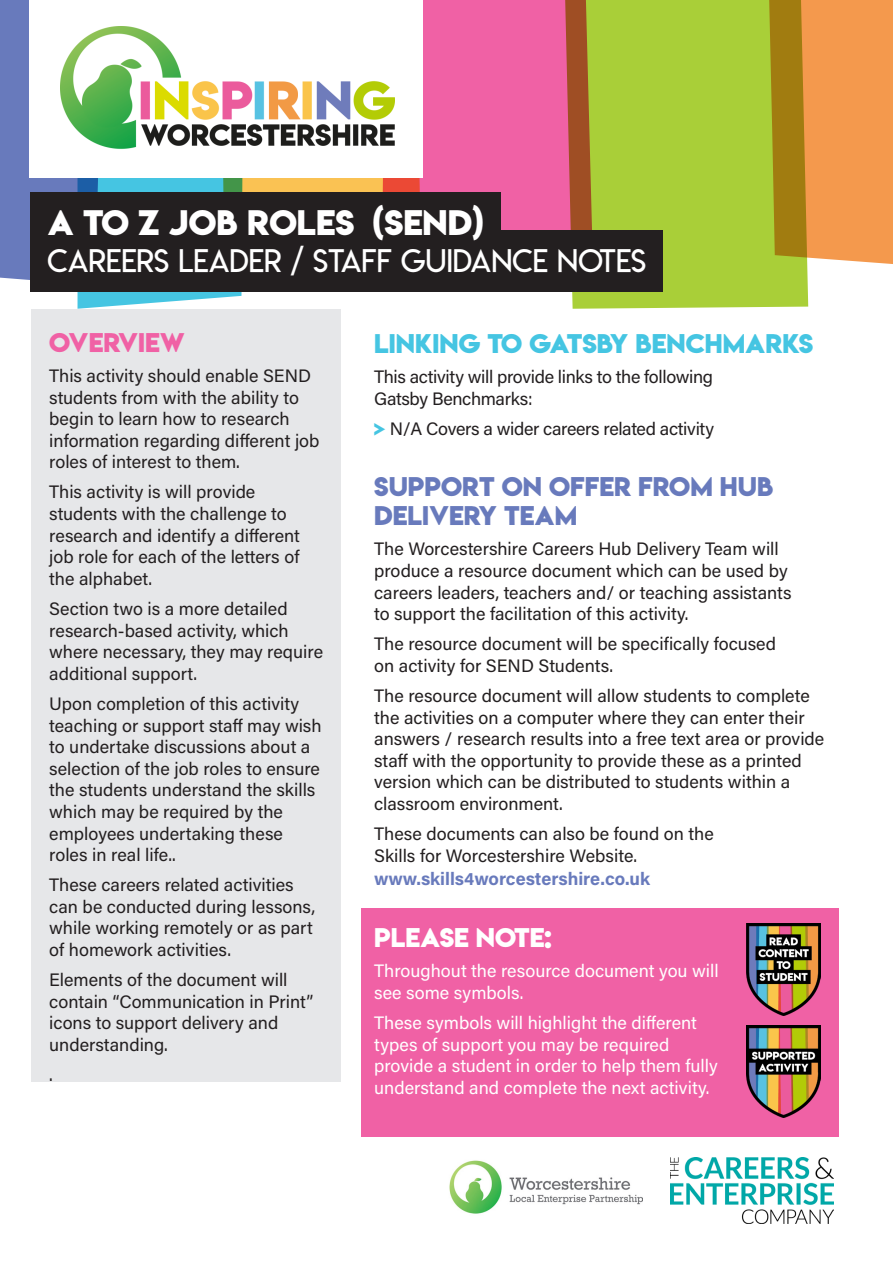
<style>
.page{position:relative;width:893px;height:1263px;background:#fff}
.page>*{position:absolute;margin:0;border:0;box-sizing:border-box;transform-origin:0 0}
.t1{font:31.5px "Lemon Milklight";color:#fff}
.t2{font:31.5px "Lemon Milkbold";color:#fff}
.BODY{font:24px/28.8px "Lemon Milkbold";color:#687abc}
.BODY-2{font:24px "Lemon Milkbold";color:#45c5e2}
.BODY-3{font:24px "Lemon Milkbold";color:#fff}
.BODY-4{font:24px "Lemon Milkbold";color:#f061a5}
.BODY-5{font:18px/21.6px "Acumin Pro";color:#231f20}
.BODY-6{font:18px/21.6px "Acumin Pro";color:#fff}
.BODY-7{font:18px/21.6px "Acumin Pro";letter-spacing:-.02em;color:#231f20}
.BODY-8{font:700 18px "Acumin Pro";color:#687abc}
.s1{font-family:"Lemon Milkbold";color:#45c5e2}
</style>
<div class="page">
<div style="left:31px;top:309px;width:309px;height:773px;background:#e6e7e9"></div>
<div style="left:0;top:0;width:78px;height:280px;background:#687abc"></div>
<svg style="left:78px;top:178px;width:164px;height:131px;fill:#45c5e2"></svg>
<svg style="left:221px;top:178px;width:161px;height:14px;background:#e1bc53"></svg>
<div style="left:382px;top:0;width:165px;height:230px;background:#f061a5"></div>
<svg style="left:547px;top:0;width:261px;height:309px;background:#afbb42"></svg>
<svg style="left:748px;top:0;width:145px;height:270px;background:#d59e3f"></svg>
<div style="left:30px;top:0;width:393px;height:178px;background:#fff"></div>
<div style="left:361px;top:908px;width:478px;height:228px;background:#f061a5"></div>
<img style="left:60px;top:27px;width:335px;height:122px">
<img style="left:670px;top:1157px;width:163px;height:67px">
<img style="left:449px;top:1160px;width:193px;height:54px">
<div style="left:30px;top:192px;width:471px;height:62px;background:#231f20"></div>
<div style="left:30px;top:230px;width:633px;height:62px;background:#231f20"></div>
<img style="left:746px;top:924px;width:75px;height:92px">
<img style="left:746px;top:1025px;width:75px;height:92px">
<p class="t2" style="left:47px;top:200px;width:438px">A TO Z JOB ROLES (SEND)</p>
<p class="t1" style="left:47px;top:242px;width:600px">CAREERS LEADER / STAFF GUIDANCE NOTES</p>
<p class="BODY-4" style="left:49px;top:325px;width:137px">OVERVIEW</p>
<p class="BODY-5" style="left:49px;top:364px;width:272px">This activity should enable SEND students from with the ability to begin to learn how to research information regarding different job roles of interest to them.</p>
<p class="BODY-5" style="left:49px;top:481px;width:252px">This activity is will provide students with the challenge to research and identify a different job role for each of the letters of the alphabet.</p>
<p class="BODY-5" style="left:49px;top:597px;width:275px">Section two is a more detailed research-based activity, which where necessary, they may require additional support.</p>
<p class="BODY-5" style="left:49px;top:692px;width:274px">Upon completion of this activity teaching or support staff may wish to undertake discussions about a selection of the job roles to ensure the students understand the skills which may be required by the employees undertaking these roles in real life..</p>
<p class="BODY-5" style="left:49px;top:873px;width:267px">These careers related activities can be conducted during lessons, while working remotely or as part of homework activities.</p>
<p class="BODY-5" style="left:49px;top:968px;width:266px">Elements of the document will contain “Communication in Print” icons to support delivery and understanding.</p>
<p class="BODY-5" style="left:49px;top:1063px;width:5px">.</p>
<p class="BODY-2" style="left:374px;top:326px;width:441px">LINKING TO GATSBY BENCHMARKS</p>
<p class="BODY-7" style="left:374px;top:365px;width:340px">This activity will provide links to the following<br>Gatsby Benchmarks:</p>
<p class="BODY-7" style="left:374px;top:417px;width:341px"><span class="s1">&gt;</span> N/A Covers a wider careers related activity</p>
<p class="BODY" style="left:374px;top:472px;width:400px">SUPPORT ON OFFER FROM HUB<br>DELIVERY TEAM</p>
<p class="BODY-5" style="left:374px;top:537px;width:419px">The Worcestershire Careers Hub Delivery Team will produce a resource document which can be used by careers leaders, teachers and/ or teaching assistants to support the facilitation of this activity.</p>
<p class="BODY-5" style="left:374px;top:632px;width:403px">The resource document will be specifically focused on activity for SEND Students.</p>
<p class="BODY-5" style="left:374px;top:684px;width:452px">The resource document will allow students to complete the activities on a computer where they can enter their answers / research results into a free text area or provide staff with the opportunity to provide these as a printed version which can be distributed to students within a classroom environment.</p>
<p class="BODY-5" style="left:374px;top:822px;width:341px">These documents can also be found on the<br>Skills for Worcestershire Website.</p>
<p class="BODY-8" style="left:374px;top:866px;width:277px">www.skills4worcestershire.co.uk</p>
<p class="BODY-3" style="left:374px;top:920px;width:179px">PLEASE NOTE:</p>
<p class="BODY-6" style="left:374px;top:959px;width:346px">Throughout the resource document you will see some symbols.</p>
<p class="BODY-6" style="left:374px;top:1011px;width:345px">These symbols will highlight the different types of support you may be required provide a student in order to help them fully understand and complete the next activity.</p>
</div>
